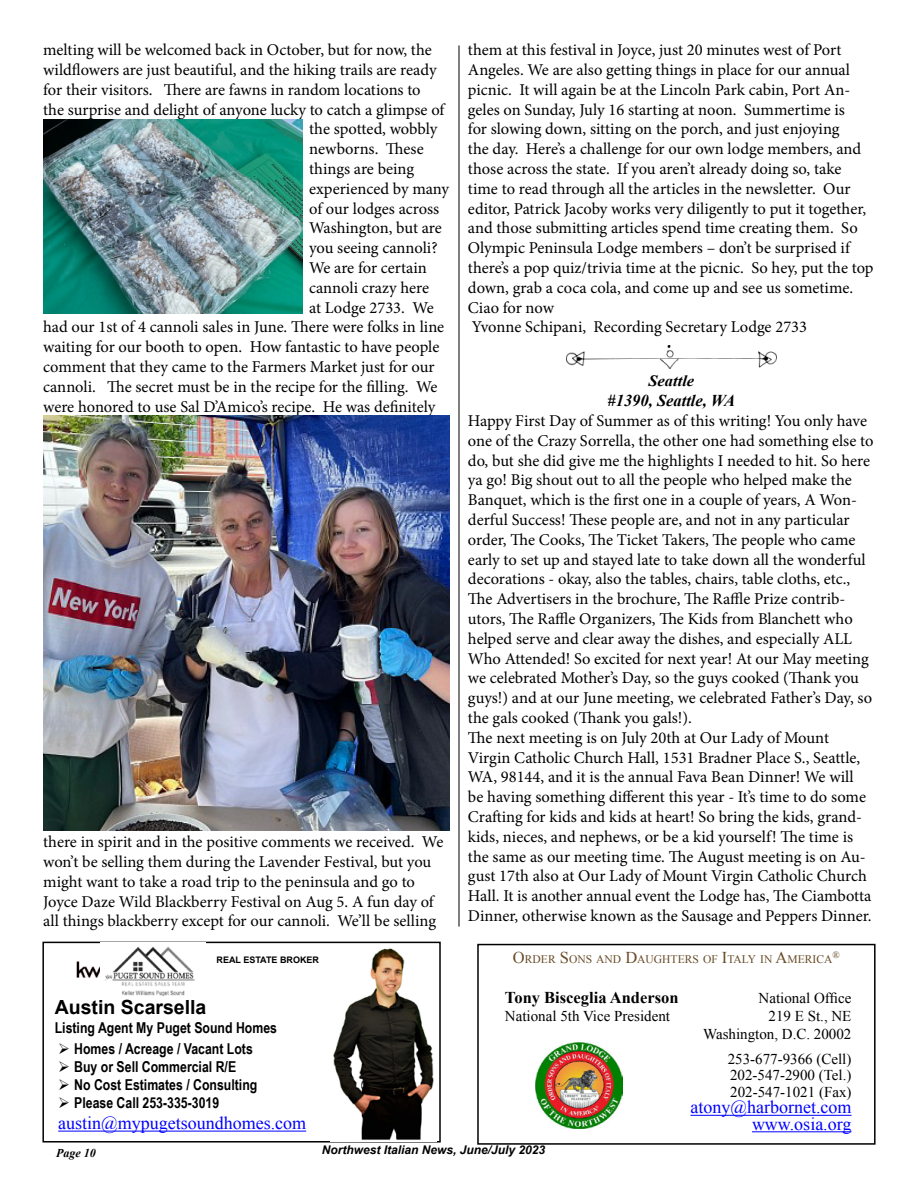
<style>
.page{position:relative;width:918px;height:1188px;background:#fff}
.page>*{position:absolute;margin:0;border:0;box-sizing:border-box;transform-origin:0 0}
.t1{font:700 19.5px "Arial";color:#000}
.t2{font:18px/16.5px "Times New Roman";color:#00f;text-align:right}
.t3{font:16.5px/19.8px "Minion Pro";color:#000}
.t4{font:700 16.5px "Times New Roman";color:#000}
.t5{font:italic 700 16.5px "Times New Roman";color:#000}
.t6{font:italic 700 15.6px "Times New Roman";color:#000;scale:1.05 1}
.t7{font:700 15px "Arial Narrow";color:#000}
.t8{font:15px/16.5px "Times New Roman";color:#000;text-align:right}
.t9{font:italic 700 12px "Arial";color:#000}
.t10{font:italic 700 12px "Times New Roman";color:#000}
.t11{font:11.55px "Times New Roman";color:#684c28}
.t12{font:9.6px "Times New Roman";color:#684c28}
.t13{font:700 9px "Arial";color:#000}
.s1{font-size:16.5px}
</style>
<div class="page">
<hr style="left:58px;top:1131px;width:248px;height:1px;background:#00f">
<div style="left:42px;top:942px;width:399px;height:201px;border:2px solid #000"></div>
<img style="left:101px;top:943px;width:104px;height:53px">
<img style="left:77px;top:961px;width:23px;height:17px">
<img style="left:330px;top:948px;width:106px;height:194px">
<hr style="left:690px;top:1115px;width:161px;height:1px;background:#00f">
<hr style="left:752px;top:1131px;width:99px;height:1px;background:#00f">
<div style="left:477px;top:944px;width:399px;height:201px;border:2px solid #000"></div>
<img style="left:536px;top:1042px;width:86px;height:86px">
<hr style="left:459px;top:45px;width:1px;height:882px;background:#000">
<img style="left:43px;top:120px;width:259px;height:194px">
<img style="left:43px;top:416px;width:407px;height:415px">
<img style="left:566px;top:346px;width:210px;height:22px">
<p class="t3" style="left:43px;top:40px;width:390px">melting will be welcomed back in October, but for now, the</p>
<p class="t3" style="left:43px;top:60px;width:395px">wildflowers are just beautiful, and the hiking trails are ready</p>
<p class="t3" style="left:43px;top:80px;width:379px">for their visitors. There are fawns in random locations to</p>
<p class="t3" style="left:43px;top:100px;width:403px">the surprise and delight of anyone lucky to catch a glimpse of</p>
<p class="t3" style="left:309px;top:119px;width:130px">the spotted, wobbly</p>
<p class="t3" style="left:309px;top:139px;width:116px">newborns. These</p>
<p class="t3" style="left:309px;top:159px;width:107px">things are being</p>
<p class="t3" style="left:309px;top:179px;width:141px">experienced by many</p>
<p class="t3" style="left:309px;top:199px;width:132px">of our lodges across</p>
<p class="t3" style="left:309px;top:218px;width:134px">Washington, but are</p>
<p class="t3" style="left:309px;top:238px;width:130px">you seeing cannoli?</p>
<p class="t3" style="left:309px;top:258px;width:119px">We are for certain</p>
<p class="t3" style="left:309px;top:278px;width:122px">cannoli crazy here</p>
<p class="t3" style="left:309px;top:298px;width:126px">at Lodge 2733. We</p>
<p class="t3" style="left:43px;top:317px;width:403px">had our 1st of 4 cannoli sales in June. There were folks in line</p>
<p class="t3" style="left:43px;top:337px;width:398px">waiting for our booth to open. How fantastic to have people</p>
<p class="t3" style="left:43px;top:357px;width:393px">comment that they came to the Farmers Market just for our</p>
<p class="t3" style="left:43px;top:377px;width:396px">cannoli. The secret must be in the recipe for the filling. We</p>
<p class="t3" style="left:43px;top:397px;width:394px">were honored to use Sal D’Amico’s recipe. He was definitely</p>
<p class="t3" style="left:43px;top:832px;width:402px">there in spirit and in the positive comments we received. We won’t be selling them during the Lavender Festival, but you might want to take a road trip to the peninsula and go to Joyce Daze Wild Blackberry Festival on Aug 5. A fun day of all things blackberry except for our cannoli. We’ll be selling</p>
<p class="t3" style="left:468px;top:40px;width:407px">them at this festival in Joyce, just 20 minutes west of Port Angeles. We are also getting things in place for our annual picnic. It will again be at the Lincoln Park cabin, Port An&shy;geles on Sunday, July 16 starting at noon. Summertime is<br>for slowing down, sitting on the porch, and just enjoying<br>the day. Here’s a challenge for our own lodge members, and those across the state. If you aren’t already doing so, take time to read through all the articles in the newsletter. Our editor, Patrick Jacoby works very diligently to put it together, and those submitting articles spend time creating them. So Olympic Peninsula Lodge members – don’t be surprised if there’s a pop quiz/trivia time at the picnic. So hey, put the top down, grab a coca cola, and come up and see us sometime.<br>Ciao for now<br>Yvonne Schipani, Recording Secretary Lodge 2733</p>
<p class="t6" style="left:648px;top:370px;width:45px">Seattle</p>
<p class="t5" style="left:608px;top:389px;width:129px">#1390, Seattle, WA</p>
<p class="t3" style="left:468px;top:411px;width:407px">Happy First Day of Summer as of this writing! You only have one of the Crazy Sorrella, the other one had something else to do, but she did give me the highlights I needed to hit. So here ya go! Big shout out to all the people who helped make the Banquet, which is the first one in a couple of years, A Won&shy;derful Success! These people are, and not in any particular order, The Cooks, The Ticket Takers, The people who came early to set up and stayed late to take down all the wonderful decorations - okay, also the tables, chairs, table cloths, etc., The Advertisers in the brochure, The Raffle Prize contrib&shy;utors, The Raffle Organizers, The Kids from Blanchett who helped serve and clear away the dishes, and especially ALL Who Attended! So excited for next year! At our May meeting we celebrated Mother’s Day, so the guys cooked (Thank you guys!) and at our June meeting, we celebrated Father’s Day, so the gals cooked (Thank you gals!).<br>The next meeting is on July 20th at Our Lady of Mount Virgin Catholic Church Hall, 1531 Bradner Place S., Seattle, WA, 98144, and it is the annual Fava Bean Dinner! We will<br>be having something different this year - It’s time to do some Crafting for kids and kids at heart! So bring the kids, grand&shy;kids, nieces, and nephews, or be a kid yourself! The time is the same as our meeting time. The August meeting is on Au&shy;gust 17th also at Our Lady of Mount Virgin Catholic Church Hall. It is another annual event the Lodge has, The Ciambotta Dinner, otherwise known as the Sausage and Peppers Dinner.</p>
<p class="t13" style="left:217px;top:954px;width:104px">REAL ESTATE BROKER</p>
<p class="t11" style="left:513px;top:952px;width:321px"><span class="s1">O</span>RDER <span class="s1">S</span>ONS AND <span class="s1">D</span>AUGHTERS OF <span class="s1">I</span>TALY IN <span class="s1">A</span>MERICA</p>
<p class="t12" style="left:832px;top:948px;width:9px">®</p>
<p class="t4" style="left:505px;top:986px;width:175px">Tony Bisceglia Anderson</p>
<p class="t8" style="left:759px;top:990px;width:94px">National Office</p>
<p class="t8" style="left:505px;top:1008px;width:167px">National 5th Vice President</p>
<p class="t8" style="left:703px;top:1007px;width:150px;line-height:18px">219 E St., NE<br>Washington, D.C. 20002</p>
<p class="t8" style="left:728px;top:1050px;width:125px;text-align:justify">253-677-9366 (Cell)<br>202-547-2900 (Tel.)<br>202-547-1021 (Fax)</p>
<p class="t2" style="left:690px;top:1099px;width:163px">atony@harbornet.com www.osia.org</p>
<p class="t1" style="left:55px;top:994px;width:153px">Austin Scarsella</p>
<p class="t7" style="left:55px;top:1017px;width:224px">Listing Agent My Puget Sound Homes</p>
<p class="t7" style="left:58px;top:1037px;width:196px">➢ Homes / Acreage / Vacant Lots</p>
<p class="t7" style="left:58px;top:1055px;width:180px">➢ Buy or Sell Commercial R/E</p>
<p class="t7" style="left:58px;top:1073px;width:201px">➢ No Cost Estimates / Consulting</p>
<p class="t7" style="left:58px;top:1091px;width:163px">➢ Please Call 253-335-3019</p>
<p class="t2" style="left:58px;top:1115px;width:250px">austin@mypugetsoundhomes.com</p>
<p class="t10" style="left:56px;top:1145px;width:41px">Page 10</p>
<p class="t9" style="left:322px;top:1142px;width:225px">Northwest Italian News, June/July 2023</p>
</div>
